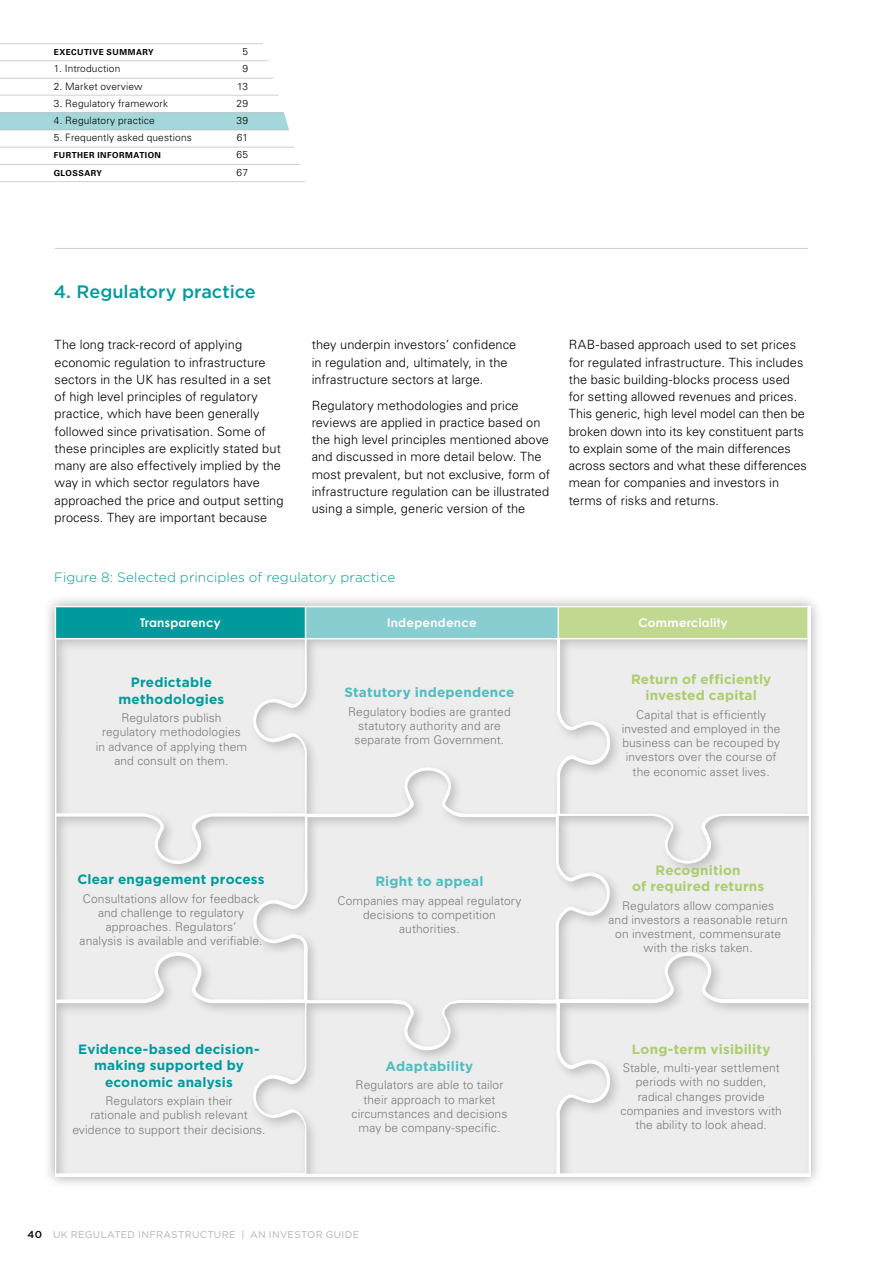
<style>
.page{position:relative;width:893px;height:1263px;background:#fff}
.page>*{position:absolute;margin:0;border:0;box-sizing:border-box;transform-origin:0 0}
.t1{font:500 18px "Gotham HTF";color:#009a9d}
.t2{font:700 13.5px/16.5px "Gotham HTF";letter-spacing:.015em;color:#009a9d;text-align:center}
.t3{font:700 13.5px/16.5px "Gotham HTF";letter-spacing:.015em;color:#abcd6d;text-align:center}
.t4{font:300 13.5px "Gotham HTF";letter-spacing:.01em;color:#009a9d}
.t5{font:700 13.5px "Gotham HTF";letter-spacing:.015em;color:#4fbcc0}
.t6{font:300 12.75px/17.2px "Univers LT Std";letter-spacing:.005em;color:#000}
.t7{font:300 12px/14.2px "Univers LT Std";letter-spacing:.01em;color:#7c7b7b;text-align:center}
.t8{font:700 12px "Century Gothic";letter-spacing:.02em;color:#fff}
.t9{font:300 10.2px "Univers LT Std";letter-spacing:.015em;color:#000}
.t10{font:9.75px "Gotham HTF";letter-spacing:.035em;color:#b3b2b2}
.t11{font:700 8.25px "Univers LT Std";letter-spacing:.06em;color:#000}
.s1{font-weight:500;font-size:10.2px;color:#000}
</style>
<div class="page">
<hr style="left:55px;top:248px;width:753px;height:1px;background:#d0d0d0">
<hr style="left:0;top:112px;width:284px;height:1px;background:#d0d0d0">
<hr style="left:0;top:95px;width:279px;height:1px;background:#d0d0d0">
<hr style="left:0;top:78px;width:273px;height:1px;background:#d0d0d0">
<hr style="left:0;top:60px;width:268px;height:1px;background:#d0d0d0">
<hr style="left:0;top:43px;width:263px;height:1px;background:#d0d0d0">
<hr style="left:0;top:130px;width:289px;height:1px;background:#d0d0d0">
<hr style="left:0;top:147px;width:294px;height:1px;background:#d0d0d0">
<hr style="left:0;top:164px;width:300px;height:1px;background:#d0d0d0">
<hr style="left:0;top:181px;width:305px;height:1px;background:#d0d0d0">
<div style="left:0;top:113px;width:289px;height:17px;background:#a4d7db"></div>
<div style="left:43px;top:594px;width:780px;height:595px;background:#000;opacity:.35"></div>
<div style="left:554px;top:811px;width:255px;height:191px;background:#ededed"></div>
<div style="left:556px;top:634px;width:252px;height:230px;background:#000;opacity:.2"></div>
<div style="left:557px;top:955px;width:252px;height:221px;background:#000;opacity:.2"></div>
<div style="left:54px;top:815px;width:252px;height:186px;background:#ededed"></div>
<div style="left:54px;top:955px;width:252px;height:220px;background:#000;opacity:.2"></div>
<div style="left:54px;top:638px;width:252px;height:225px;background:#000;opacity:.2"></div>
<div style="left:254px;top:639px;width:354px;height:177px;background:#000;opacity:.2"></div>
<div style="left:253px;top:1002px;width:355px;height:174px;background:#000;opacity:.2"></div>
<div style="left:254px;top:765px;width:354px;height:284px;background:#000;opacity:.2"></div>
<div style="left:55px;top:606px;width:251px;height:33px;background:#009a9d"></div>
<div style="left:306px;top:606px;width:252px;height:33px;background:#88cdcf"></div>
<div style="left:558px;top:606px;width:250px;height:33px;background:#c0d890"></div>
<hr style="left:55px;top:606px;width:251px;height:1px;background:#fff">
<hr style="left:55px;top:607px;width:1px;height:31px;background:#fff">
<hr style="left:306px;top:606px;width:252px;height:1px;background:#fff">
<hr style="left:305px;top:607px;width:1px;height:31px;background:#fff">
<hr style="left:558px;top:606px;width:251px;height:1px;background:#fff">
<hr style="left:558px;top:607px;width:1px;height:31px;background:#fff">
<hr style="left:807px;top:607px;width:2px;height:31px;background:#fff">
<hr style="left:55px;top:638px;width:251px;height:1px;background:#fff">
<hr style="left:306px;top:638px;width:252px;height:1px;background:#fff">
<hr style="left:558px;top:638px;width:251px;height:1px;background:#fff">
<p class="t11" style="left:54px;top:47px;width:102px">EXECUTIVE SUMMARY</p>
<p class="t9" style="left:243px;top:45px;width:7px">5</p>
<p class="t9" style="left:54px;top:63px;width:68px">1. Introduction</p>
<p class="t9" style="left:243px;top:63px;width:7px">9</p>
<p class="t9" style="left:54px;top:80px;width:90px">2. Market overview</p>
<p class="t9" style="left:237px;top:80px;width:13px">13</p>
<p class="t9" style="left:54px;top:97px;width:116px">3. Regulatory framework</p>
<p class="t9" style="left:237px;top:97px;width:13px">29</p>
<p class="t9" style="left:54px;top:114px;width:103px">4. Regulatory practice</p>
<p class="t9" style="left:236px;top:114px;width:13px">39</p>
<p class="t9" style="left:54px;top:132px;width:140px">5. Frequently asked questions</p>
<p class="t9" style="left:237px;top:132px;width:13px">61</p>
<p class="t11" style="left:54px;top:151px;width:109px">FURTHER INFORMATION</p>
<p class="t9" style="left:236px;top:149px;width:13px">65</p>
<p class="t11" style="left:54px;top:168px;width:50px">GLOSSARY</p>
<p class="t9" style="left:237px;top:166px;width:13px">67</p>
<h1 class="t1" style="left:54px;top:281px;width:203px">4. Regulatory practice</h1>
<p class="t6" style="left:55px;top:336px;width:230px">The long track-record of applying economic regulation to infrastructure sectors in the UK has resulted in a set of high level principles of regulatory practice, which have been generally followed since privatisation. Some of these principles are explicitly stated but many are also effectively implied by the way in which sector regulators have approached the price and output setting process. They are important because</p>
<p class="t6" style="left:312px;top:336px;width:206px">they underpin investors’ confidence in regulation and, ultimately, in the infrastructure sectors at large.</p>
<p class="t6" style="left:312px;top:397px;width:240px">Regulatory methodologies and price reviews are applied in practice based on the high level principles mentioned above and discussed in more detail below. The most prevalent, but not exclusive, form of infrastructure regulation can be illustrated using a simple, generic version of the</p>
<p class="t4" style="left:54px;top:569px;width:343px">Figure 8: Selected principles of regulatory practice</p>
<p class="t6" style="left:569px;top:336px;width:240px">RAB-based approach used to set prices for regulated infrastructure. This includes the basic building-blocks process used for setting allowed revenues and prices.<br>This generic, high level model can then be broken down into its key constituent parts to explain some of the main differences across sectors and what these differences mean for companies and investors in terms of risks and returns.</p>
<p class="t8" style="left:140px;top:615px;width:82px">Transparency</p>
<p class="t8" style="left:387px;top:615px;width:91px">Independence</p>
<p class="t8" style="left:638px;top:615px;width:91px">Commerciality</p>
<p class="t2" style="left:118px;top:674px;width:107px">Predictable methodologies</p>
<p class="t7" style="left:96px;top:711px;width:153px">Regulators publish regulatory methodologies<br>in advance of applying them and consult on them.</p>
<p class="t2" style="left:77px;top:871px;width:189px">Clear engagement process</p>
<p class="t7" style="left:80px;top:891px;width:185px">Consultations allow for feedback and challenge to regulatory approaches. Regulators’<br>analysis is available and verifiable.</p>
<p class="t2" style="left:78px;top:1040px;width:183px">Evidence-based decision&shy;making supported by economic analysis</p>
<p class="t7" style="left:72px;top:1094px;width:195px">Regulators explain their<br>rationale and publish relevant evidence to support their decisions.</p>
<p class="t5" style="left:344px;top:685px;width:172px">Statutory independence</p>
<p class="t7" style="left:348px;top:704px;width:164px">Regulatory bodies are granted statutory authority and are separate from Government.</p>
<p class="t5" style="left:375px;top:874px;width:110px">Right to appeal</p>
<p class="t7" style="left:338px;top:893px;width:185px">Companies may appeal regulatory decisions to competition authorities.</p>
<p class="t5" style="left:386px;top:1058px;width:89px">Adaptability</p>
<p class="t7" style="left:352px;top:1078px;width:157px">Regulators are able to tailor their approach to market circumstances and decisions may be company-specific.</p>
<p class="t10" style="left:28px;top:1229px;width:333px"><span class="s1">40</span> UK REGULATED INFRASTRUCTURE | AN INVESTOR GUIDE</p>
<p class="t3" style="left:631px;top:670px;width:142px">Return of efficiently invested capital</p>
<p class="t7" style="left:622px;top:707px;width:160px">Capital that is efficiently invested and employed in the business can be recouped by investors over the course of the economic asset lives.</p>
<p class="t3" style="left:632px;top:861px;width:134px">Recognition<br>of required returns</p>
<p class="t7" style="left:609px;top:898px;width:181px">Regulators allow companies<br>and investors a reasonable return on investment, commensurate with the risks taken.</p>
<p class="t3" style="left:632px;top:1040px;width:140px">Long-term visibility</p>
<p class="t7" style="left:621px;top:1061px;width:163px">Stable, multi-year settlement periods with no sudden, radical changes provide companies and investors with the ability to look ahead.</p>
</div>
